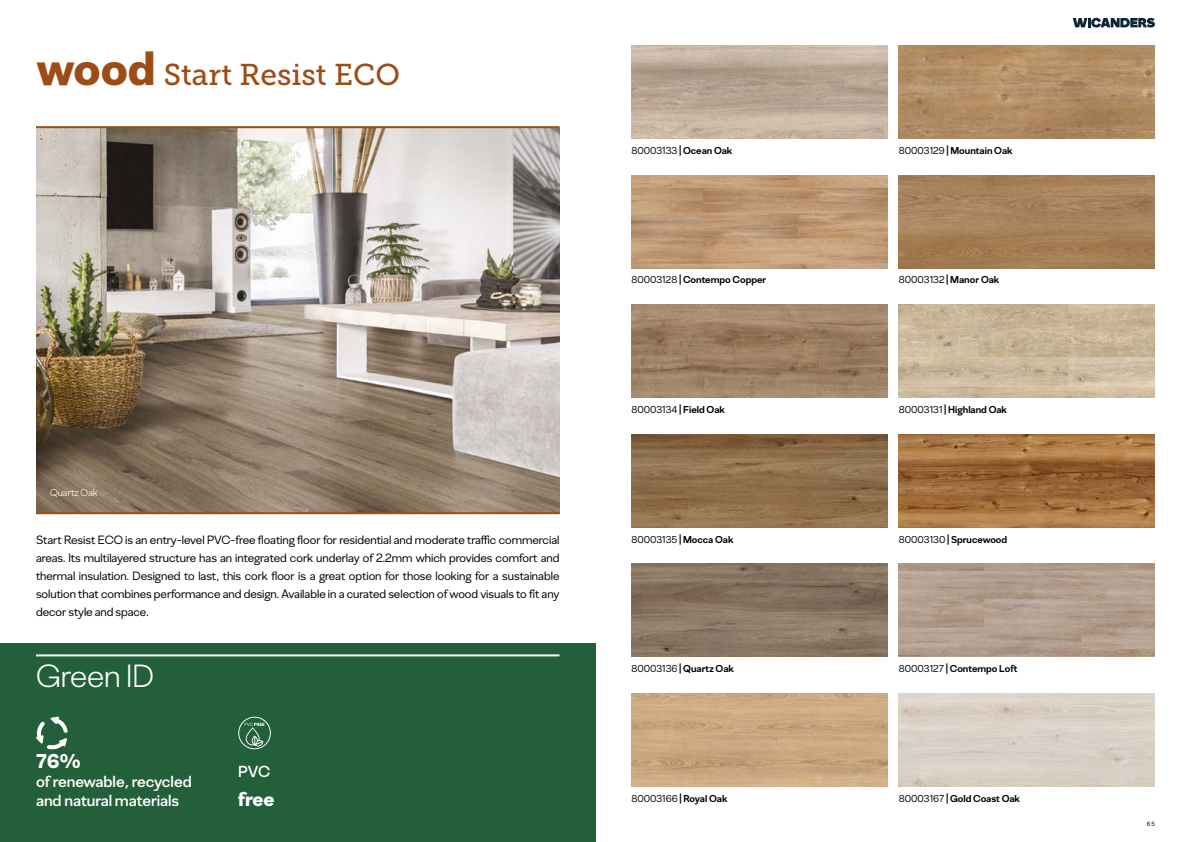
<style>
.page{position:relative;width:1191px;height:842px;background:#fff}
.page>*{position:absolute;margin:0;border:0;box-sizing:border-box;transform-origin:0 0}
.t1{font:300 32px "Amorim Sans";color:#fff}
.t2{font:30px "Museo Slab 500";color:#9e4c16}
.t3{font:900 20px "Amorim Sans";letter-spacing:-.005em;color:#fff}
.t4{font:500 16px/19.2px "Amorim Sans";color:#fff}
.t5{font:12px/18px "Amorim Sans";color:#000;text-align:justify}
.t6{font:700 10px "Amorim Sans";color:#000}
.t7{font:300 10px "Amorim Sans";color:#fff}
.t8{font:6px "Amorim Sans";color:#000}
.s1{font-family:"Amorim Sans";font-weight:900;font-size:48px}
.s2{font-weight:400}
</style>
<div class="page">
<img style="left:36px;top:128px;width:523px;height:384px">
<hr style="left:36px;top:512px;width:523px;height:2px;background:#9f4d17">
<hr style="left:36px;top:126px;width:523px;height:2px;background:#9f4d17">
<div style="left:0;top:643px;width:595px;height:199px;background:#235f3b"></div>
<hr style="left:36px;top:654px;width:523px;height:2px;background:#fff">
<svg style="left:36px;top:717px;width:32px;height:32px"></svg>
<svg style="left:238px;top:717px;width:33px;height:32px"></svg>
<img style="left:631px;top:45px;width:256px;height:93px">
<img style="left:631px;top:175px;width:256px;height:93px">
<img style="left:631px;top:305px;width:256px;height:93px">
<img style="left:631px;top:434px;width:256px;height:93px">
<img style="left:631px;top:564px;width:256px;height:93px">
<img style="left:631px;top:693px;width:256px;height:93px">
<img style="left:899px;top:45px;width:256px;height:93px">
<img style="left:899px;top:175px;width:256px;height:93px">
<img style="left:899px;top:305px;width:256px;height:93px">
<img style="left:899px;top:434px;width:256px;height:93px">
<img style="left:899px;top:564px;width:256px;height:93px">
<svg style="left:1072px;top:18px;width:83px;height:10px"></svg>
<h2 class="t2" style="left:36px;top:57px;width:366px"><span class="s1">wood</span> Start Resist ECO</h2>
<p class="t7" style="left:50px;top:487px;width:49px">Quartz Oak</p>
<p class="t5" style="left:36px;top:531px;width:525px">Start Resist ECO is an entry-level PVC-free floating floor for residential and moderate traffic commercial areas. Its multilayered structure has an integrated cork underlay of 2.2mm which provides comfort and thermal insulation. Designed to last, this cork floor is a great option for those looking for a sustainable solution that combines performance and design. Available in a curated selection of wood visuals to fit any decor style and space.</p>
<h1 class="t1" style="left:36px;top:655px;width:119px">Green ID</h1>
<h3 class="t3" style="left:36px;top:748px;width:46px">76%</h3>
<h3 class="t4" style="left:36px;top:771px;width:157px">of renewable, recycled and natural materials</h3>
<h3 class="t4" style="left:238px;top:762px;width:33px">PVC</h3>
<h3 class="t3" style="left:238px;top:786px;width:38px">free</h3>
<p class="t6" style="left:631px;top:144px;width:102px"><span class="s2">80003133</span> | Ocean Oak</p>
<p class="t6" style="left:899px;top:144px;width:115px"><span class="s2">80003129</span> | Mountain Oak</p>
<p class="t6" style="left:631px;top:274px;width:136px"><span class="s2">80003128</span> | Contempo Copper</p>
<p class="t6" style="left:899px;top:274px;width:102px"><span class="s2">80003132</span> | Manor Oak</p>
<p class="t6" style="left:631px;top:403px;width:95px"><span class="s2">80003134</span> | Field Oak</p>
<p class="t6" style="left:899px;top:403px;width:110px"><span class="s2">80003131</span> | Highland Oak</p>
<p class="t6" style="left:631px;top:533px;width:104px"><span class="s2">80003135</span> | Mocca Oak</p>
<p class="t6" style="left:899px;top:533px;width:110px"><span class="s2">80003130</span> | Sprucewood</p>
<p class="t6" style="left:631px;top:662px;width:104px"><span class="s2">80003136</span> | Quartz Oak</p>
<p class="t6" style="left:899px;top:662px;width:120px"><span class="s2">80003127</span> | Contempo Loft</p>
<p class="t6" style="left:631px;top:792px;width:98px"><span class="s2">80003166</span> | Royal Oak</p>
<p class="t6" style="left:899px;top:792px;width:123px"><span class="s2">80003167</span> | Gold Coast Oak</p>
<p class="t8" style="left:1146px;top:820px;width:10px">65</p>
</div>
